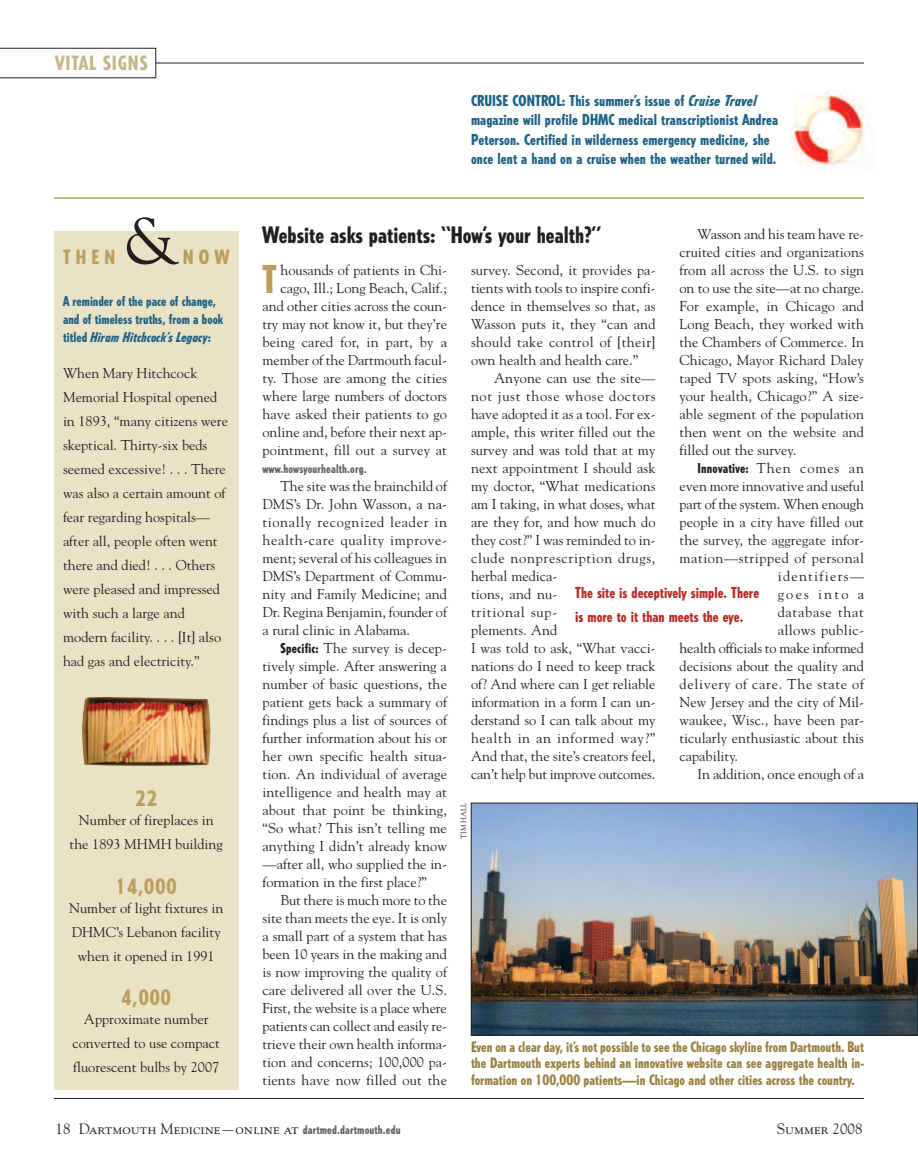
<style>
.page{position:relative;width:918px;height:1175px;background:#fff}
.page>*{position:absolute;margin:0;border:0;box-sizing:border-box;transform-origin:0 0}
.t1{font:66px "Goudy";color:#231f20}
.t2{font:800 condensed 37.95px "Tempo";color:#bb9e5c}
.t3{font:800 condensed 22.5px "Tempo";color:#231f20}
.t4{font:800 condensed 21px "Tempo";letter-spacing:.05em;color:#bb9e5c}
.t5{font:800 condensed 19.5px "Tempo";letter-spacing:.05em;color:#c5b787}
.t6{font:800 condensed 19.5px "Tempo";letter-spacing:.27em;color:#bb9e5c}
.t7{font:800 condensed 15px/19.5px "Tempo";letter-spacing:.005em;color:#1e6286}
.t8{font:15px "Goudy SC";color:#231f20}
.t9{font:800 condensed 15px/24px "Tempo";color:#b72c25}
.t10{font:14.25px/18px "Goudy";color:#231f20;text-align:justify}
.t11{font:800 condensed 14.25px/16.5px "Tempo";color:#9a8040;text-align:justify}
.t12{font:14.25px "Goudy";letter-spacing:.05em;color:#231f20}
.t13{font:14.25px "Goudy";letter-spacing:.04em;color:#231f20}
.t14{font:14.25px "Goudy";letter-spacing:.02em;color:#231f20}
.t15{font:14.25px "Goudy";letter-spacing:.09em;color:#231f20}
.t16{font:14.25px "Goudy";letter-spacing:.155em;color:#231f20}
.t17{font:800 condensed 13.5px/18px "Tempo";color:#1e6286}
.t18{font:800 condensed 13.5px "Tempo";letter-spacing:.015em;color:#231f20}
.t19{font:800 condensed 12px "Tempo";letter-spacing:.01em;color:#636366}
.t20{font:7.5px "Goudy";color:#231f20}
.s1{font-style:italic}
.s2{font-family:"Goudy";font-weight:400;font-stretch:normal;font-size:14.25px}
.s3{font-family:"Goudy";font-weight:400;font-stretch:normal;font-size:14.25px;color:#231f20}
.s4{font-family:"Tempo";font-weight:800;font-stretch:condensed;font-size:13.5px}
.s5{font-family:"Goudy"}
.s6{font-family:"Tempo";font-weight:800;font-stretch:condensed;font-size:12px;color:#636366}
</style>
<div class="page">
<hr style="left:54px;top:1098px;width:810px;height:1px;background:#231f20">
<hr style="left:54px;top:197px;width:810px;height:2px;background:#bb9e5c">
<hr style="left:156px;top:63px;width:708px;height:1px;background:#231f20">
<svg style="left:0;top:48px;width:156px;height:30px"></svg>
<img style="left:473px;top:804px;width:443px;height:229px">
<div style="left:471px;top:802px;width:447px;height:233px;border:1px solid #231f20"></div>
<div style="left:54px;top:231px;width:184px;height:858px;background:#eae2c5"></div>
<img style="left:82px;top:697px;width:129px;height:69px">
<img style="left:791px;top:91px;width:78px;height:77px">
<h3 class="t5" style="left:56px;top:55px;width:94px">VITAL SIGNS</h3>
<h3 class="t6" style="left:63px;top:249px;width:54px">THEN</h3>
<h1 class="t1" style="left:124px;top:202px;width:56px">&amp;</h1>
<h3 class="t6" style="left:183px;top:249px;width:48px">NOW</h3>
<p class="t17" style="left:63px;top:293px;width:162px">A reminder of the pace of change, and of timeless truths, from a book titled <span class="s1">Hiram Hitchcock’s Legacy</span>:</p>
<p class="t10" style="left:63px;top:361px;width:167px;line-height:24px;text-align:left">When Mary Hitchcock<br>Memorial Hospital opened in 1893, “many citizens were skeptical. Thirty-six beds seemed excessive! . . . There was also a certain amount of fear regarding hospitals— after all, people often went there and died! . . . Others were pleased and impressed with such a large and modern facility. . . . [It] also had gas and electricity.”</p>
<h3 class="t4" style="left:136px;top:791px;width:23px">22</h3>
<p class="t10" style="left:70px;top:808px;width:155px;line-height:24px;text-align:center">Number of fireplaces in the 1893 MHMH building</p>
<h3 class="t4" style="left:116px;top:878px;width:62px">14,000</h3>
<p class="t10" style="left:69px;top:895px;width:156px;line-height:24px;text-align:center">Number of light fixtures in<br>DHMC’s Lebanon facility when it opened in 1991</p>
<h3 class="t4" style="left:122px;top:989px;width:51px">4,000</h3>
<p class="t10" style="left:72px;top:1006px;width:149px;line-height:24px;text-align:center">Approximate number converted to use compact fluorescent bulbs by 2007</p>
<p class="t7" style="left:471px;top:91px;width:309px">CRUISE CONTROL: This summer’s issue of <span class="s1">Cruise Travel </span>magazine will profile DHMC medical transcriptionist Andrea Peterson. Certified in wilderness emergency medicine, she once lent a hand on a cruise when the weather turned wild.</p>
<h3 class="t3" style="left:262px;top:226px;width:340px">Website asks patients: “How’s your health?”</h3>
<p class="t10" style="left:680px;top:225px;width:186px;text-indent:18px">Wasson and his team have re&shy;cruited cities and organizations from all across the U.S. to sign on to use the site—at no charge.<br>For example, in Chicago and Long Beach, they worked with the Chambers of Commerce. In Chicago, Mayor Richard Daley taped TV spots asking, “How’s your health, Chicago?” A size&shy;able segment of the population then went on the website and filled out the survey.</p>
<p class="t18" style="left:698px;top:463px;width:168px">Innovative: <span class="s2">Then comes an</span></p>
<p class="t10" style="left:680px;top:477px;width:186px">even more innovative and useful</p>
<p class="t10" style="left:680px;top:495px;width:186px">part of the system. When enough</p>
<p class="t10" style="left:680px;top:513px;width:186px">people in a city have filled out</p>
<p class="t10" style="left:680px;top:531px;width:186px">the survey, the aggregate infor-</p>
<p class="t13" style="left:680px;top:549px;width:186px">mation—stripped of personal</p>
<p class="t15" style="left:778px;top:567px;width:88px">identifiers—</p>
<p class="t16" style="left:778px;top:585px;width:88px">goes into a</p>
<p class="t12" style="left:778px;top:603px;width:88px">database that</p>
<p class="t14" style="left:778px;top:621px;width:88px">allows public-</p>
<p class="t10" style="left:680px;top:639px;width:186px">health officials to make informed</p>
<p class="t10" style="left:680px;top:657px;width:186px">decisions about the quality and</p>
<p class="t12" style="left:680px;top:675px;width:186px">delivery of care. The state of</p>
<p class="t10" style="left:680px;top:693px;width:186px">New Jersey and the city of Mil-</p>
<p class="t10" style="left:680px;top:711px;width:186px">waukee, Wisc., have been par-</p>
<p class="t10" style="left:680px;top:729px;width:186px">ticularly enthusiastic about this</p>
<p class="t10" style="left:680px;top:747px;width:60px">capability.</p>
<p class="t10" style="left:697px;top:765px;width:168px">In addition, once enough of a</p>
<p class="t10" style="left:263px;top:261px;width:186px;text-align:right">housands of patients in Chi&shy;cago, Ill.; Long Beach, Calif.; and other cities across the coun&shy;try may not know it, but they’re being cared for, in part, by a member of the Dartmouth facul&shy;ty. Those are among the cities where large numbers of doctors have asked their patients to go online and, before their next ap&shy;pointment, fill out a survey at</p>
<p class="t19" style="left:262px;top:464px;width:106px">www.howsyourhealth.org<span class="s3">.</span></p>
<p class="t10" style="left:263px;top:477px;width:186px;text-indent:18px">The site was the brainchild of DMS’s Dr. John Wasson, a na&shy;tionally recognized leader in health-care quality improve&shy;ment; several of his colleagues in DMS’s Department of Commu&shy;nity and Family Medicine; and Dr. Regina Benjamin, founder of a rural clinic in Alabama.</p>
<p class="t10" style="left:262px;top:639px;width:186px;text-indent:18px"><span class="s4">Specific:</span> The survey is decep&shy;tively simple. After answering a number of basic questions, the patient gets back a summary of findings plus a list of sources of further information about his or her own specific health situa&shy;tion. An individual of average intelligence and health may at about that point be thinking, “So what? This isn’t telling me anything I didn’t already know —after all, who supplied the in&shy;formation in the first place?”</p>
<p class="t10" style="left:262px;top:891px;width:186px;text-indent:18px">But there is much more to the site than meets the eye. It is only a small part of a system that has been 10 years in the making and is now improving the quality of care delivered all over the U.S.<br>First, the website is a place where patients can collect and easily re&shy;trieve their own health informa&shy;tion and concerns; 100,000 pa&shy;tients have now filled out the</p>
<p class="t10" style="left:471px;top:261px;width:186px">survey. Second, it provides pa&shy;tients with tools to inspire confi&shy;dence in themselves so that, as Wasson puts it, they “can and should take control of [their] own health and health care.”</p>
<p class="t10" style="left:471px;top:369px;width:186px;text-align:left;text-indent:23px">Anyone can use the site— not just those whose doctors have adopted it as a tool. For ex&shy;ample, this writer filled out the survey and was told that at my next appointment I should ask my doctor, “What medications am I taking, in what doses, what are they for, and how much do they cost?” I was reminded to in&shy;clude nonprescription drugs, herbal medica-<br>tions, and nu-<br>tritional sup-<br>plements. And<br>I was told to ask, “What vacci&shy;nations do I need to keep track of? And where can I get reliable information in a form I can un&shy;derstand so I can talk about my health in an informed way?”<br>And that, the site’s creators feel, can’t help but improve outcomes.</p>
<h2 class="t2" style="left:262px;top:264px;width:16px">T</h2>
<p class="t9" style="left:575px;top:581px;width:185px">The site is deceptively simple. There is more to it than meets the eye.</p>
<p class="t20" style="left:459px;top:838px;width:38px;rotate:-90deg">TIM HALL</p>
<p class="t11" style="left:471px;top:1039px;width:395px">Even on a clear day, it’s not possible to see the Chicago skyline from Dartmouth. But the Dartmouth experts behind an innovative website can see aggregate health in&shy;formation on 100,000 patients—in Chicago and other cities across the country.</p>
<p class="t8" style="left:56px;top:1122px;width:347px"><span class="s5">18</span> Dartmouth Medicine—online at <span class="s6">dartmed.dartmouth.edu</span></p>
<p class="t8" style="left:777px;top:1122px;width:87px">Summer <span class="s5">2008</span></p>
</div>
